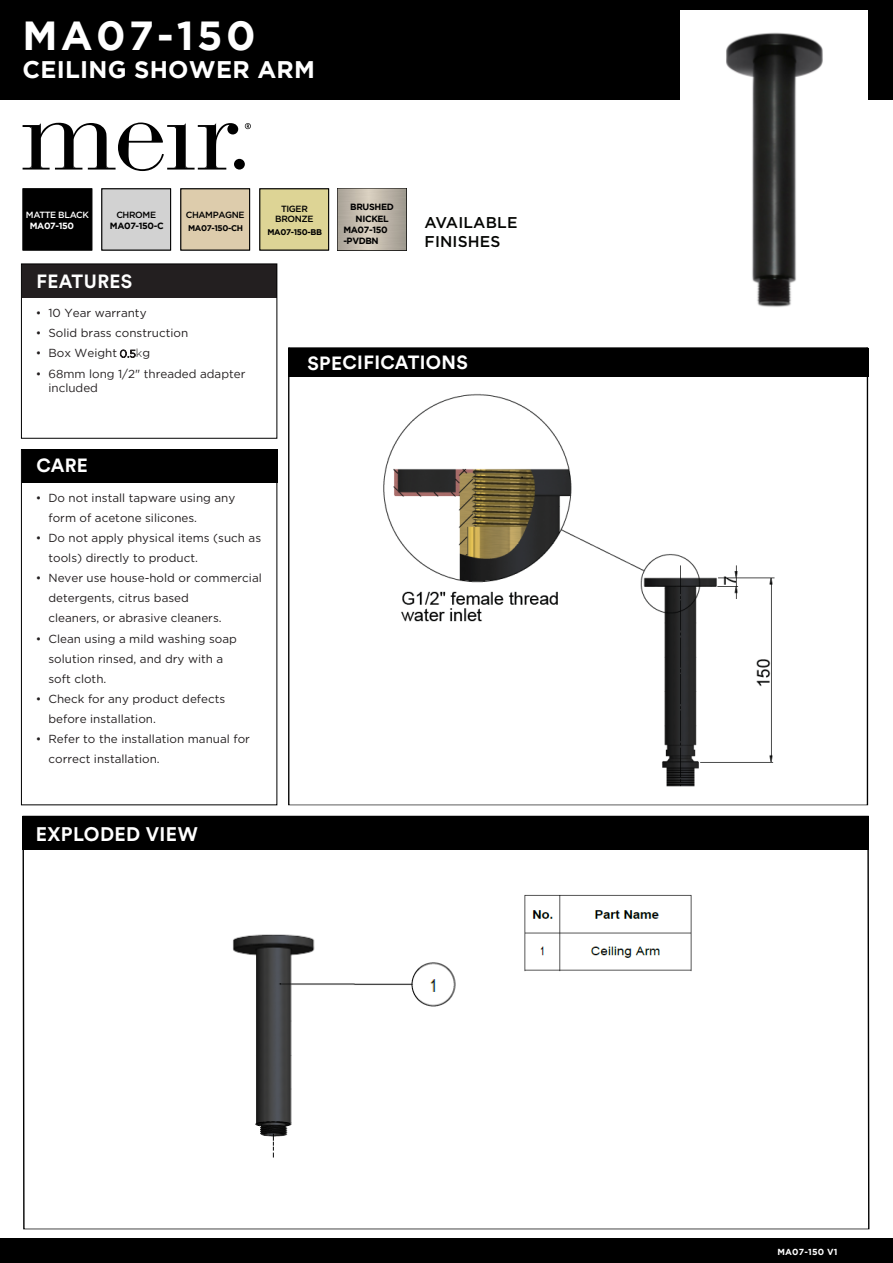
<style>
.page{position:relative;width:893px;height:1263px;background:#fff}
.page>*{position:absolute;margin:0;border:0;box-sizing:border-box;transform-origin:0 0}
.t1{font:700 40.5px "Gotham";letter-spacing:.08em;color:#fff}
.t2{font:700 24px "Gotham";letter-spacing:.01em;color:#fff}
.t3{font:700 19.5px "Circular Std";letter-spacing:.02em;color:#fff}
.t4{font:700 18.9px "Circular Std";letter-spacing:.02em;color:#fff}
.t5{font:500 15.6px/18.8px "Gotham HTF";letter-spacing:.01em;color:#040503}
.t6{font:11.7px/20px "Gotham HTF";color:#231f20}
.t7{font:11.7px/14px "Gotham";color:#231f20}
.t8{font:700 9px/12.1px "Gotham";letter-spacing:-.04em;color:#000;text-align:center}
.t9{font:500 9px/10.8px "Gotham HTF";letter-spacing:-.04em;color:#000;text-align:center}
.t10{font:500 9px "Gotham HTF";letter-spacing:-.04em;color:#fff}
.t11{font:700 9px "Gotham";letter-spacing:-.04em;color:#fff}
.t12{font:700 8.7px "Gotham";letter-spacing:.02em;color:#fff}
.t13{font:700 8.25px "Gotham";letter-spacing:-.045em;color:#000}
.s1{font-family:"Gotham";font-weight:300;font-size:10.5px}
.s2{font-family:"Gotham";font-weight:300}
.s3{font-family:"Gotham HTF"}
</style>
<div class="page">
<div style="left:0;top:0;width:893px;height:100px;background:#000"></div>
<div style="left:22px;top:264px;width:254px;height:34px;background:#231f20"></div>
<div style="left:22px;top:449px;width:255px;height:34px;background:#000"></div>
<div style="left:288px;top:348px;width:580px;height:29px;background:#000"></div>
<div style="left:0;top:1238px;width:893px;height:25px;background:#000"></div>
<div style="left:21px;top:264px;width:256px;height:175px;border:1px solid #000"></div>
<div style="left:21px;top:449px;width:256px;height:356px;border:1px solid #000"></div>
<svg style="left:245px;top:123px;width:6px;height:6px"></svg>
<div style="left:234px;top:159px;width:11px;height:11px;background:#000;border-radius:50%"></div>
<svg style="left:23px;top:122px;width:213px;height:49px"></svg>
<div style="left:227px;top:124px;width:11px;height:10px;background:#000;border-radius:50%"></div>
<svg style="left:22px;top:815px;width:848px;height:415px"></svg>
<div style="left:22px;top:816px;width:847px;height:33px;background:#000"></div>
<div style="left:23px;top:188px;width:69px;height:62px;background:#000;border:1px solid #000"></div>
<img style="left:503px;top:853px;width:193px;height:14px">
<div style="left:101px;top:188px;width:70px;height:62px;background:#d2d2d2;border:1px solid #000"></div>
<div style="left:180px;top:188px;width:70px;height:62px;background:#ddccac;border:1px solid #000"></div>
<div style="left:259px;top:188px;width:70px;height:62px;background:#ddd495;border:1px solid #000"></div>
<img style="left:337px;top:189px;width:69px;height:61px">
<img style="left:680px;top:10px;width:187px;height:297px">
<img style="left:383px;top:394px;width:392px;height:393px">
<img style="left:189px;top:920px;width:301px;height:271px">
<img style="left:516px;top:887px;width:183px;height:99px">
<h1 class="t1" style="left:23px;top:12px;width:235px">MA07-150</h1>
<h2 class="t2" style="left:23px;top:56px;width:294px">CEILING SHOWER ARM</h2>
<p class="t10" style="left:26px;top:209px;width:64px">MATTE BLACK</p>
<p class="t11" style="left:30px;top:220px;width:46px">MA07-150</p>
<p class="t9" style="left:116px;top:209px;width:41px">CHROME</p>
<p class="t9" style="left:186px;top:209px;width:60px">CHAMPAGNE</p>
<p class="t9" style="left:275px;top:203px;width:40px">TIGER<br>BRONZE</p>
<p class="t8" style="left:110px;top:219px;width:55px">MA07-150-C</p>
<p class="t13" style="left:188px;top:223px;width:56px">MA07-150-CH</p>
<p class="t13" style="left:267px;top:227px;width:56px">MA07-150-BB</p>
<h3 class="t4" style="left:36px;top:269px;width:98px">FEATURES</h3>
<p class="t8" style="left:350px;top:201px;width:45px">BRUSHED<br>NICKEL</p>
<p class="t8" style="left:343px;top:224px;width:46px;line-height:10.8px;text-align:left">MA07-150 -PVDBN</p>
<h3 class="t5" style="left:425px;top:213px;width:94px">AVAILABLE<br>FINISHES</h3>
<p class="t6" style="left:36px;top:303px;width:112px">• 10 Year warranty</p>
<p class="t6" style="left:36px;top:323px;width:154px">• Solid brass construction</p>
<p class="t6" style="left:36px;top:343px;width:116px">• Box Weight <span class="s1">0.5</span><span class="s2">k</span>g</p>
<p class="t7" style="left:48px;top:366px;width:198px;text-indent:-13px"><span class="s3">•</span> 68mm long 1/2" threaded adapter included</p>
<h3 class="t4" style="left:36px;top:453px;width:53px">CARE</h3>
<p class="t6" style="left:48px;top:488px;width:188px;text-indent:-13px">• Do not install tapware using any form of acetone silicones.</p>
<p class="t6" style="left:48px;top:528px;width:214px;text-indent:-13px">• Do not apply physical items (such as tools) directly to product.</p>
<p class="t6" style="left:48px;top:568px;width:215px;text-indent:-13px">• Never use house-hold or commercial detergents, citrus based<br>cleaners, or abrasive cleaners.</p>
<p class="t6" style="left:48px;top:628px;width:190px;text-indent:-13px">• Clean using a mild washing soap solution rinsed, and dry with a soft cloth.</p>
<p class="t6" style="left:48px;top:688px;width:178px;text-indent:-13px">• Check for any product defects before installation.</p>
<p class="t6" style="left:48px;top:728px;width:203px;text-indent:-13px">• Refer to the installation manual for correct installation.</p>
<h3 class="t3" style="left:36px;top:821px;width:163px">EXPLODED VIEW</h3>
<h3 class="t4" style="left:307px;top:351px;width:162px">SPECIFICATIONS</h3>
<p class="t12" style="left:777px;top:1247px;width:62px">MA07-150 V1</p>
</div>
